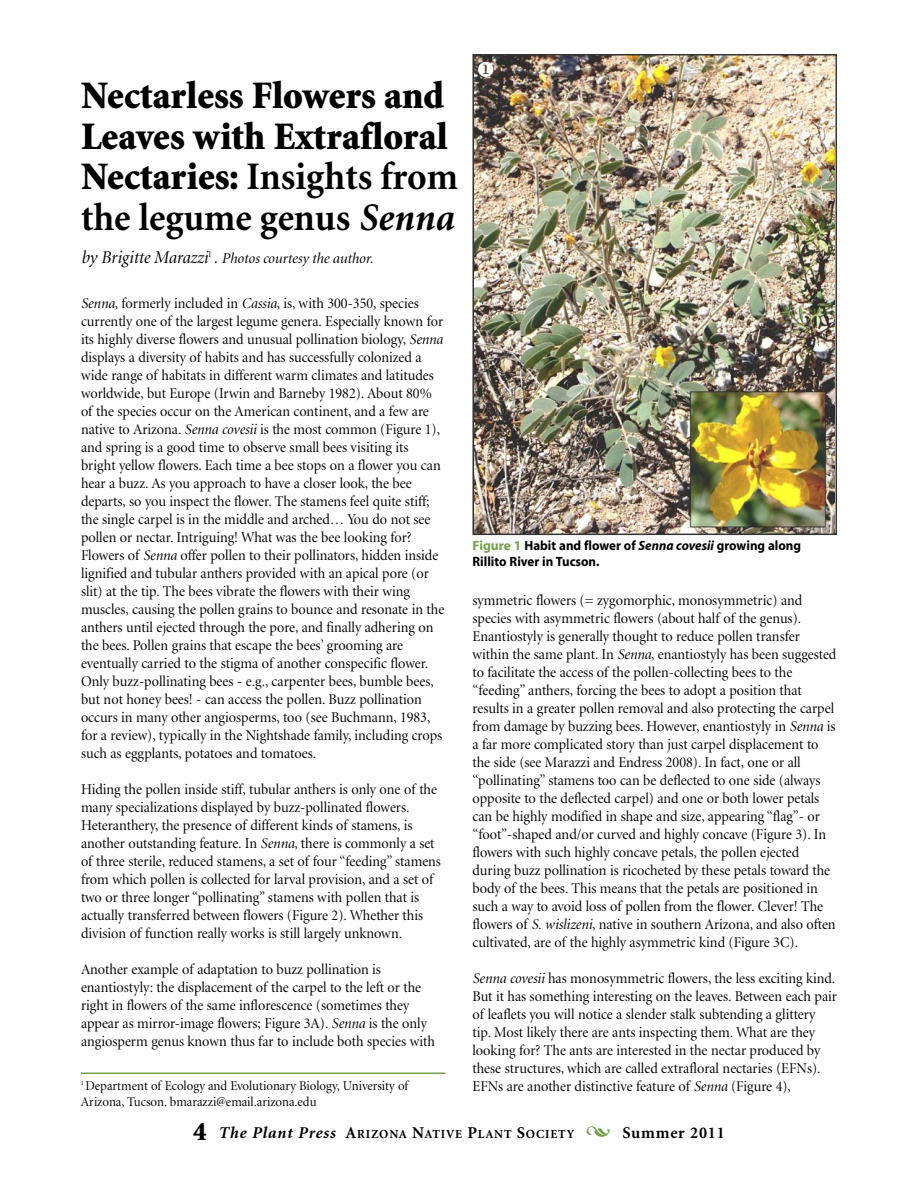
<style>
.page{position:relative;width:918px;height:1188px;background:#fff}
.page>*{position:absolute;margin:0;border:0;box-sizing:border-box;transform-origin:0 0}
.t1{font:900 39px/40.5px "Minion";color:#000;scale:.96 1}
.t2{font:700 16.5px "Minion";letter-spacing:.05em;color:#000}
.t3{font:15px/18px "Minion Display";color:#000;scale:.96 1}
.t4{font:italic 15px "Minion Display";color:#000}
.t5{font:13.5px/16.2px "Minion Display";color:#000;scale:.96 1}
.t6{font:700 13.5px/16.2px "Myriad";color:#000;scale:.96 1}
.t7{font:700 12.3px "Minion";letter-spacing:.065em;color:#000}
.s1{font-weight:700}
.s2{font-weight:700;font-style:italic}
.s3{font-size:18px}
.s4{font-style:italic}
.s5{color:#749f4e}
.s6{font-weight:900;font-size:27px}
.s7{font-style:italic;font-size:16.5px}
.s8{font-size:16.5px}
</style>
<div class="page">
<img style="left:475px;top:57px;width:359px;height:475px">
<div style="left:472px;top:54px;width:365px;height:481px;border:2px solid #333"></div>
<hr style="left:81px;top:1072px;width:365px;height:2px;background:#749f4e">
<svg style="left:478px;top:62px;width:16px;height:15px"></svg>
<h1 class="t1" style="left:81px;top:79px;width:394px">Nectarless Flowers and<br>Leaves with Extrafloral<br>Nectaries: <span class="s1">Insights from the legume genus</span> <span class="s2">Senna</span></h1>
<p class="t4" style="left:81px;top:252px;width:294px"><span class="s3">by Brigitte Marazzi</span><sup>1</sup> <span class="s3">.</span> Photos courtesy the author.</p>
<p class="t3" style="left:81px;top:295px;width:380px"><span class="s4">Senna,</span> formerly included in <span class="s4">Cassia</span>, is, with 300-350, species currently one of the largest legume genera. Especially known for its highly diverse flowers and unusual pollination biology, <span class="s4">Senna </span>displays a diversity of habits and has successfully colonized a wide range of habitats in different warm climates and latitudes worldwide, but Europe (Irwin and Barneby 1982). About 80% of the species occur on the American continent, and a few are native to Arizona. <span class="s4">Senna covesii</span> is the most common (Figure 1), and spring is a good time to observe small bees visiting its bright yellow flowers. Each time a bee stops on a flower you can hear a buzz. As you approach to have a closer look, the bee departs, so you inspect the flower. The stamens feel quite stiff; the single carpel is in the middle and arched… You do not see pollen or nectar. Intriguing! What was the bee looking for?<br>Flowers of <span class="s4">Senna</span> offer pollen to their pollinators, hidden inside lignified and tubular anthers provided with an apical pore (or slit) at the tip. The bees vibrate the flowers with their wing muscles, causing the pollen grains to bounce and resonate in the anthers until ejected through the pore, and finally adhering on the bees. Pollen grains that escape the bees’ grooming are eventually carried to the stigma of another conspecific flower.<br>Only buzz-pollinating bees - e.g., carpenter bees, bumble bees, but not honey bees! - can access the pollen. Buzz pollination occurs in many other angiosperms, too (see Buchmann, 1983, for a review), typically in the Nightshade family, including crops such as eggplants, potatoes and tomatoes.</p>
<p class="t3" style="left:81px;top:781px;width:377px">Hiding the pollen inside stiff, tubular anthers is only one of the many specializations displayed by buzz-pollinated flowers.<br>Heteranthery, the presence of different kinds of stamens, is another outstanding feature. In <span class="s4">Senna</span>, there is commonly a set of three sterile, reduced stamens, a set of four “feeding” stamens from which pollen is collected for larval provision, and a set of two or three longer “pollinating” stamens with pollen that is actually transferred between flowers (Figure 2). Whether this division of function really works is still largely unknown.</p>
<p class="t3" style="left:81px;top:961px;width:370px">Another example of adaptation to buzz pollination is enantiostyly: the displacement of the carpel to the left or the right in flowers of the same inflorescence (sometimes they appear as mirror-image flowers; Figure 3A). <span class="s4">Senna</span> is the only angiosperm genus known thus far to include both species with</p>
<p class="t5" style="left:81px;top:1078px;width:342px"><sup>1</sup> Department of Ecology and Evolutionary Biology, University of<br>Arizona, Tucson. bmarazzi@email.arizona.edu</p>
<p class="t6" style="left:472px;top:538px;width:344px"><span class="s5">Figure 1</span> Habit and flower of <span class="s4">Senna covesii</span> growing along<br>Rillito River in Tucson.</p>
<p class="t3" style="left:473px;top:592px;width:381px">symmetric flowers (= zygomorphic, monosymmetric) and species with asymmetric flowers (about half of the genus).<br>Enantiostyly is generally thought to reduce pollen transfer within the same plant. In <span class="s4">Senna</span>, enantiostyly has been suggested to facilitate the access of the pollen-collecting bees to the “feeding” anthers, forcing the bees to adopt a position that results in a greater pollen removal and also protecting the carpel from damage by buzzing bees. However, enantiostyly in <span class="s4">Senna</span> is a far more complicated story than just carpel displacement to the side (see Marazzi and Endress 2008). In fact, one or all “pollinating” stamens too can be deflected to one side (always opposite to the deflected carpel) and one or both lower petals can be highly modified in shape and size, appearing “flag”- or “foot”-shaped and/or curved and highly concave (Figure 3). In flowers with such highly concave petals, the pollen ejected during buzz pollination is ricocheted by these petals toward the body of the bees. This means that the petals are positioned in such a way to avoid loss of pollen from the flower. Clever! The flowers of <span class="s4">S. wislizeni</span>, native in southern Arizona, and also often cultivated, are of the highly asymmetric kind (Figure 3C).</p>
<p class="t3" style="left:473px;top:970px;width:381px"><span class="s4">Senna covesii</span> has monosymmetric flowers, the less exciting kind.<br>But it has something interesting on the leaves. Between each pair of leaflets you will notice a slender stalk subtending a glittery tip. Most likely there are ants inspecting them. What are they looking for? The ants are interested in the nectar produced by these structures, which are called extrafloral nectaries (EFNs).<br>EFNs are another distinctive feature of <span class="s4">Senna</span> (Figure 4),</p>
<p class="t7" style="left:193px;top:1130px;width:383px"><span class="s6">4</span> <span class="s7">The Plant Press</span> <span class="s8">A</span>RIZONA <span class="s8">N</span>ATIVE <span class="s8">P</span>LANT <span class="s8">S</span>OCIETY</p>
<p class="t2" style="left:622px;top:1127px;width:104px">Summer 2011</p>
</div>
